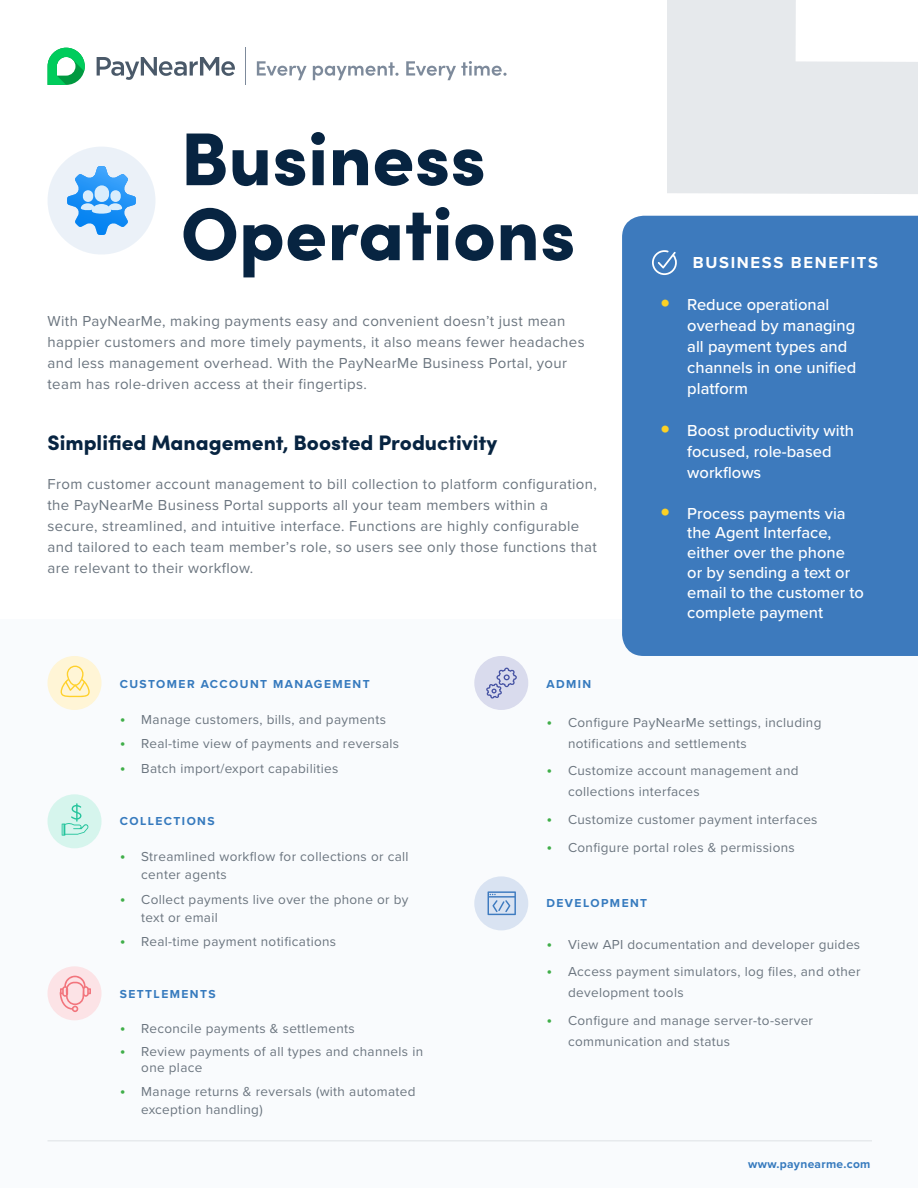
<style>
.page{position:relative;width:918px;height:1188px;background:#fff}
.page>*{position:absolute;margin:0;border:0;box-sizing:border-box;transform-origin:0 0}
.t1{font:900 75px "Sofia Pro";color:#072441}
.t2{font:900 21px "Sofia Pro";color:#072441}
.t3{font:500 16.5px/21px "Proxima Nova";color:#fff}
.t4{font:700 16.5px "Proxima Nova";letter-spacing:.1em;color:#fff}
.t5{font:15px/21px "Proxima Nova";letter-spacing:.025em;color:#6b757f}
.t6{font:13.5px/21px "Proxima Nova";letter-spacing:.025em;color:#6b757f}
.t7{font:700 12px "Proxima Nova";letter-spacing:.12em;color:#367abe}
.t8{font:700 12px "Proxima Nova";letter-spacing:.025em;color:#367abe}
.s1{font-family:"Proxima Nova Extrabld";font-weight:400;font-size:28.5px;color:#fcd125}
.s2{font-size:16.5px;color:#40ae49}
</style>
<div class="page">
<svg style="left:668px;top:0;width:250px;height:194px;fill:#e6e9ec"></svg>
<div style="left:0;top:620px;width:918px;height:568px;background:#f9fbfd"></div>
<hr style="left:48px;top:1140px;width:824px;height:1px;background:#6b757f">
<div style="left:48px;top:794px;width:54px;height:54px;background:#d6f5ed;border-radius:50%"></div>
<svg style="left:62px;top:803px;width:27px;height:33px"></svg>
<div style="left:48px;top:656px;width:54px;height:54px;background:#fff5d6;border-radius:50%"></div>
<svg style="left:61px;top:666px;width:29px;height:31px"></svg>
<div style="left:48px;top:966px;width:54px;height:54px;background:#fce3e6;border-radius:50%"></div>
<svg style="left:60px;top:976px;width:31px;height:36px"></svg>
<div style="left:474px;top:656px;width:54px;height:54px;background:#d9dbed;border-radius:50%"></div>
<svg style="left:486px;top:668px;width:31px;height:31px"></svg>
<div style="left:474px;top:876px;width:54px;height:54px;background:#d9e3f2;border-radius:50%"></div>
<svg style="left:488px;top:891px;width:28px;height:24px"></svg>
<div style="left:622px;top:216px;width:296px;height:440px;background:#3d7abd"></div>
<svg style="left:652px;top:250px;width:25px;height:25px"></svg>
<div style="left:48px;top:147px;width:108px;height:108px;background:#ebf1f8;border-radius:50%"></div>
<svg style="left:67px;top:166px;width:69px;height:69px"></svg>
<hr style="left:245px;top:48px;width:1px;height:37px;background:#7d8a9b">
<svg style="left:257px;top:61px;width:50px;height:19px"></svg>
<svg style="left:313px;top:62px;width:86px;height:18px"></svg>
<svg style="left:406px;top:61px;width:101px;height:19px"></svg>
<svg style="left:48px;top:48px;width:37px;height:37px"></svg>
<svg style="left:97px;top:57px;width:138px;height:23px"></svg>
<p class="t1" style="left:181px;top:100px;width:307px">Business</p>
<p class="t1" style="left:181px;top:175px;width:397px">Operations</p>
<p class="t5" style="left:48px;top:310px;width:539px">With PayNearMe, making payments easy and convenient doesn’t just mean happier customers and more timely payments, it also means fewer headaches and less management overhead. With the PayNearMe Business Portal, your team has role-driven access at their fingertips.</p>
<p class="t2" style="left:48px;top:426px;width:451px">Simplified Management, Boosted Productivity</p>
<p class="t5" style="left:48px;top:473px;width:551px">From customer account management to bill collection to platform configuration, the PayNearMe Business Portal supports all your team members within a secure, streamlined, and intuitive interface. Functions are highly configurable and tailored to each team member’s role, so users see only those functions that are relevant to their workflow.</p>
<p class="t4" style="left:693px;top:250px;width:186px">BUSINESS BENEFITS</p>
<p class="t3" style="left:687px;top:293px;width:170px;text-indent:-27px"><span class="s1">•</span> Reduce operational overhead by managing all payment types and channels in one unified platform</p>
<p class="t3" style="left:687px;top:419px;width:168px;text-indent:-27px"><span class="s1">•</span> Boost productivity with focused, role-based workflows</p>
<p class="t3" style="left:687px;top:503px;width:178px;line-height:19.8px;text-indent:-27px"><span class="s1">•</span> Process payments via the Agent Interface, either over the phone or by sending a text or email to the customer to complete payment</p>
<p class="t7" style="left:120px;top:675px;width:252px">CUSTOMER ACCOUNT MANAGEMENT</p>
<p class="t6" style="left:120px;top:708px;width:268px"><span class="s2">•</span> Manage customers, bills, and payments</p>
<p class="t6" style="left:120px;top:733px;width:281px"><span class="s2">•</span> Real-time view of payments and reversals</p>
<p class="t6" style="left:120px;top:758px;width:220px"><span class="s2">•</span> Batch import/export capabilities</p>
<p class="t7" style="left:120px;top:812px;width:97px">COLLECTIONS</p>
<p class="t6" style="left:141px;top:847px;width:269px;line-height:18px;text-indent:-22px"><span class="s2">•</span> Streamlined workflow for collections or call center agents</p>
<p class="t6" style="left:141px;top:890px;width:269px;line-height:18px;text-indent:-22px"><span class="s2">•</span> Collect payments live over the phone or by text or email</p>
<p class="t6" style="left:120px;top:931px;width:218px"><span class="s2">•</span> Real-time payment notifications</p>
<p class="t7" style="left:120px;top:985px;width:97px">SETTLEMENTS</p>
<p class="t6" style="left:120px;top:1017px;width:237px"><span class="s2">•</span> Reconcile payments &amp; settlements</p>
<p class="t6" style="left:141px;top:1043px;width:283px;line-height:16.5px;text-indent:-22px"><span class="s2">•</span> Review payments of all types and channels in one place</p>
<p class="t6" style="left:141px;top:1082px;width:276px;line-height:18px;text-indent:-22px"><span class="s2">•</span> Manage returns &amp; reversals (with automated exception handling)</p>
<p class="t7" style="left:546px;top:675px;width:46px">ADMIN</p>
<p class="t6" style="left:568px;top:711px;width:255px;text-indent:-22px"><span class="s2">•</span> Configure PayNearMe settings, including notifications and settlements</p>
<p class="t6" style="left:568px;top:760px;width:232px;text-indent:-22px"><span class="s2">•</span> Customize account management and collections interfaces</p>
<p class="t6" style="left:546px;top:809px;width:273px"><span class="s2">•</span> Customize customer payment interfaces</p>
<p class="t6" style="left:546px;top:836px;width:250px"><span class="s2">•</span> Configure portal roles &amp; permissions</p>
<p class="t7" style="left:546px;top:894px;width:102px">DEVELOPMENT</p>
<p class="t6" style="left:546px;top:933px;width:315px"><span class="s2">•</span> View API documentation and developer guides</p>
<p class="t6" style="left:568px;top:961px;width:294px;text-indent:-22px"><span class="s2">•</span> Access payment simulators, log files, and other development tools</p>
<p class="t6" style="left:568px;top:1010px;width:247px;text-indent:-22px"><span class="s2">•</span> Configure and manage server-to-server communication and status</p>
<p class="t8" style="left:748px;top:1155px;width:124px">www.paynearme.com</p>
</div>
